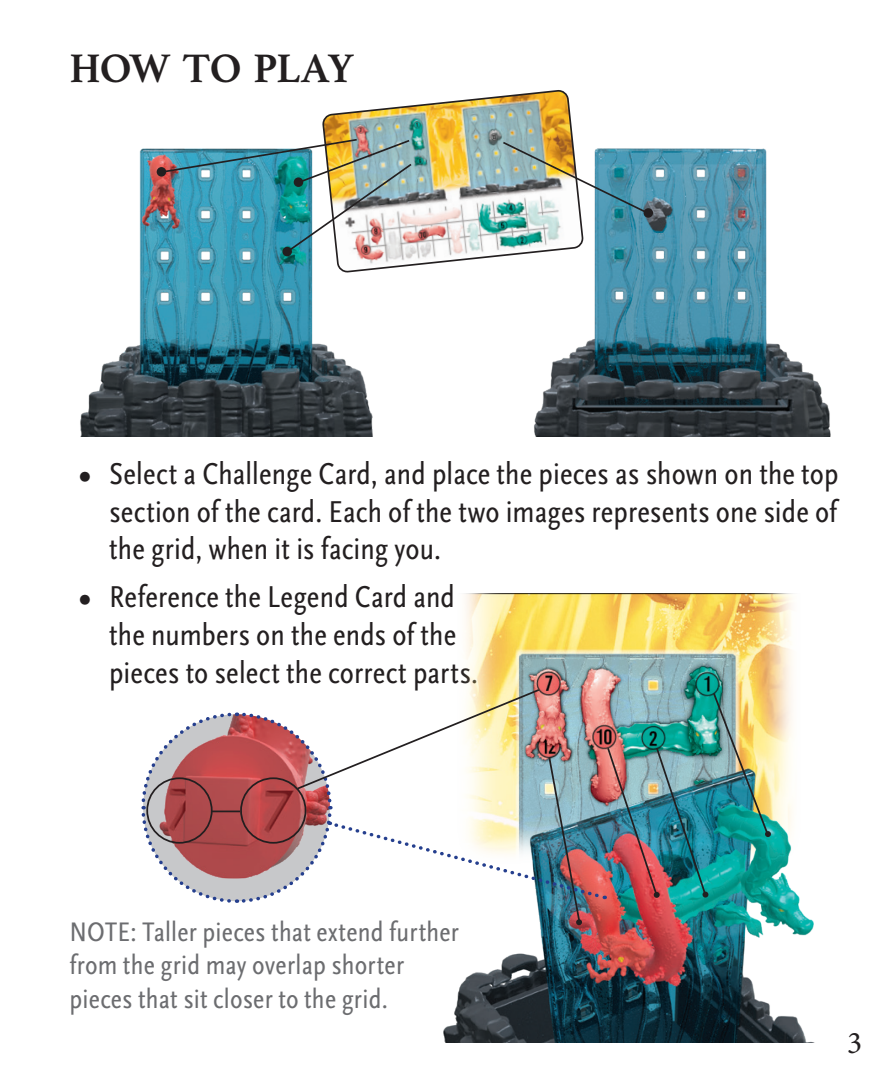
<style>
.page{position:relative;width:893px;height:1092px;background:#fff}
.page>*{position:absolute;margin:0;border:0;box-sizing:border-box;transform-origin:0 0}
.Section_Header{font:700 42px "Athelas Arabic";letter-spacing:-.03em;color:#231f20}
.t1{font:condensed 31.5px/37.8px "Scala Sans OT";letter-spacing:.005em;color:#231f20;text-align:justify}
.t2{font:31.5px "Minion Pro";color:#231f20}
.TIP__NOTES{font:condensed 28px/33.6px "Scala Sans OT";letter-spacing:.01em;color:#6c6d70}
.s1{font-weight:700}
</style>
<div class="page">
<img style="left:323px;top:90px;width:250px;height:179px">
<img style="left:526px;top:149px;width:305px;height:287px">
<img style="left:80px;top:149px;width:306px;height:287px">
<img style="left:501px;top:140px;width:149px;height:75px">
<div style="left:643px;top:208px;width:10px;height:10px;background:#231f20;border-radius:50%"></div>
<div style="left:157px;top:167px;width:9px;height:9px;background:#231f20;border-radius:50%"></div>
<img style="left:159px;top:138px;width:254px;height:116px">
<div style="left:282px;top:247px;width:10px;height:9px;background:#231f20;border-radius:50%"></div>
<img style="left:464px;top:593px;width:329px;height:175px">
<img style="left:443px;top:768px;width:371px;height:274px">
<img style="left:141px;top:687px;width:630px;height:238px">
<hr style="left:212px;top:810px;width:28px;height:2px;background:#231f20">
<p class="Section_Header" style="left:69px;top:42px;width:286px">HOW TO PLAY</p>
<p class="t1" style="left:109px;top:455px;width:731px;text-indent:-30px"><span class="s1">•</span> Select a Challenge Card, and place the pieces as shown on the top section of the card. Each of the two images represents one side of the grid, when it is facing you.</p>
<p class="t1" style="left:109px;top:578px;width:371px;text-align:left;text-indent:-30px"><span class="s1">•</span> Reference the Legend Card and the numbers on the ends of the pieces to select the correct parts.</p>
<p class="TIP__NOTES" style="left:69px;top:915px;width:391px">NOTE: Taller pieces that extend further from the grid may overlap shorter pieces that sit closer to the grid.</p>
<p class="t2" style="left:847px;top:1022px;width:17px">3</p>
</div>
